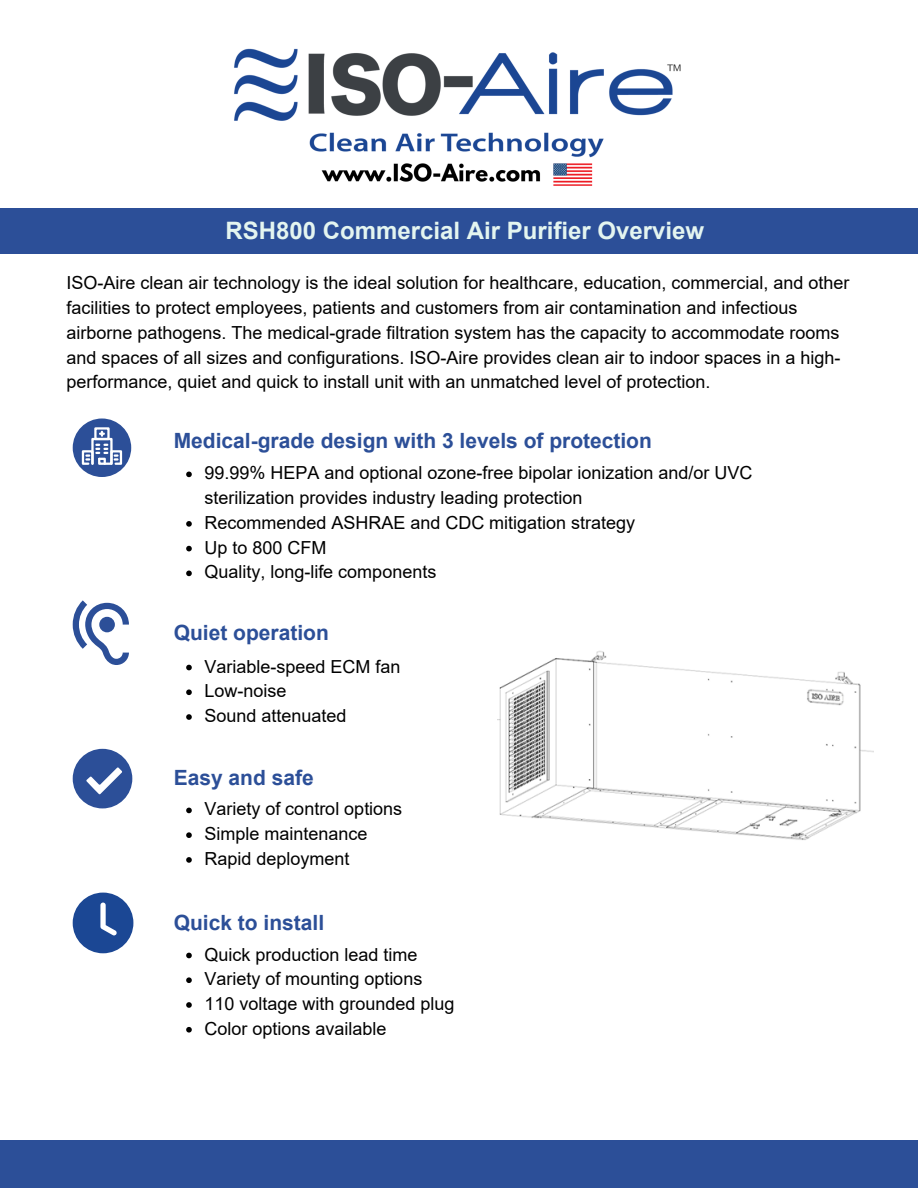
<style>
.page{position:relative;width:918px;height:1188px;background:#fff}
.page>*{position:absolute;margin:0;border:0;box-sizing:border-box;transform-origin:0 0}
.t1{font:700 24px "Arial";color:#e4f5f0}
.t2{font:700 21px "Arial";color:#2c4f98}
.t3{font:18px/24.8px "Arial";color:#000}
</style>
<div class="page">
<div style="left:0;top:1141px;width:918px;height:47px;background:#2c4f98"></div>
<img style="left:234px;top:48px;width:447px;height:138px">
<div style="left:0;top:208px;width:918px;height:46px;background:#2c4f98"></div>
<div style="left:73px;top:419px;width:58px;height:58px;background:#2c4f98;border-radius:50%"></div>
<div style="left:94px;top:427px;width:16px;height:13px;border:2px solid #fff"></div>
<svg style="left:81px;top:432px;width:42px;height:33px"></svg>
<svg style="left:73px;top:749px;width:59px;height:59px"></svg>
<svg style="left:73px;top:893px;width:60px;height:60px"></svg>
<svg style="left:73px;top:600px;width:56px;height:65px"></svg>
<img style="left:497px;top:651px;width:377px;height:189px">
<svg style="left:186px;top:472px;width:6px;height:5px"></svg>
<svg style="left:186px;top:521px;width:6px;height:6px"></svg>
<svg style="left:186px;top:546px;width:6px;height:5px"></svg>
<svg style="left:186px;top:571px;width:6px;height:5px"></svg>
<svg style="left:186px;top:665px;width:6px;height:5px"></svg>
<svg style="left:186px;top:689px;width:6px;height:6px"></svg>
<svg style="left:186px;top:714px;width:6px;height:6px"></svg>
<svg style="left:186px;top:808px;width:6px;height:5px"></svg>
<svg style="left:186px;top:832px;width:6px;height:6px"></svg>
<svg style="left:186px;top:857px;width:6px;height:6px"></svg>
<svg style="left:186px;top:953px;width:6px;height:5px"></svg>
<svg style="left:186px;top:977px;width:6px;height:6px"></svg>
<svg style="left:186px;top:1002px;width:6px;height:6px"></svg>
<svg style="left:186px;top:1027px;width:6px;height:6px"></svg>
<p class="t1" style="left:225px;top:217px;width:480px">RSH800 Commercial Air Purifier Overview</p>
<p class="t3" style="left:67px;top:271px;width:784px">ISO-Aire clean air technology is the ideal solution for healthcare, education, commercial, and other facilities to protect employees, patients and customers from air contamination and infectious airborne pathogens. The medical-grade filtration system has the capacity to accommodate rooms and spaces of all sizes and configurations. ISO-Aire provides clean air to indoor spaces in a high&shy;performance, quiet and quick to install unit with an unmatched level of protection.</p>
<p class="t2" style="left:174px;top:429px;width:480px">Medical-grade design with 3 levels of protection</p>
<p class="t3" style="left:204px;top:461px;width:549px">99.99% HEPA and optional ozone-free bipolar ionization and/or UVC sterilization provides industry leading protection</p>
<p class="t3" style="left:204px;top:510px;width:432px">Recommended ASHRAE and CDC mitigation strategy</p>
<p class="t3" style="left:204px;top:535px;width:123px">Up to 800 CFM</p>
<p class="t3" style="left:204px;top:560px;width:233px">Quality, long-life components</p>
<p class="t2" style="left:174px;top:621px;width:157px">Quiet operation</p>
<p class="t3" style="left:204px;top:654px;width:197px">Variable-speed ECM fan</p>
<p class="t3" style="left:204px;top:679px;width:84px">Low-noise</p>
<p class="t3" style="left:204px;top:703px;width:144px">Sound attenuated</p>
<p class="t2" style="left:174px;top:766px;width:141px">Easy and safe</p>
<p class="t3" style="left:204px;top:797px;width:199px">Variety of control options</p>
<p class="t3" style="left:204px;top:822px;width:165px">Simple maintenance</p>
<p class="t3" style="left:204px;top:846px;width:147px">Rapid deployment</p>
<p class="t2" style="left:174px;top:911px;width:152px">Quick to install</p>
<p class="t3" style="left:204px;top:942px;width:214px">Quick production lead time</p>
<p class="t3" style="left:204px;top:967px;width:219px">Variety of mounting options</p>
<p class="t3" style="left:204px;top:991px;width:252px">110 voltage with grounded plug</p>
<p class="t3" style="left:204px;top:1016px;width:184px">Color options available</p>
</div>
